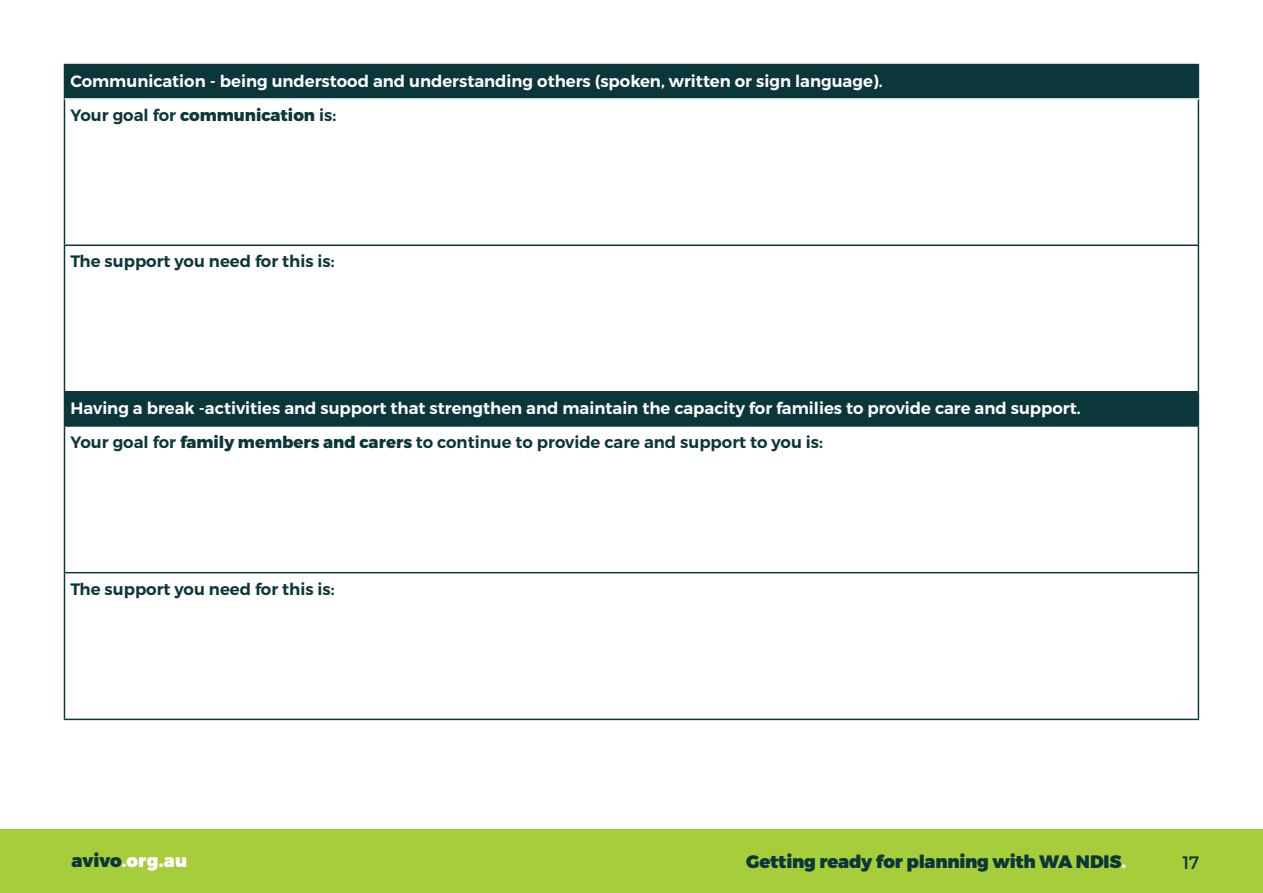
<style>
.page{position:relative;width:1263px;height:893px;background:#fff}
.page>*{position:absolute;margin:0;border:0;box-sizing:border-box;transform-origin:0 0}
.t1{font:900 18px "Montserrat";letter-spacing:-.015em;color:#0c373a}
.t2{font:900 18px "Montserrat";letter-spacing:.005em;color:#fff}
.t3{font:18px "Montserrat";color:#0c373a}
.t4{font:600 16.5px/34px "Montserrat";color:#fff}
.t5{font:600 16.5px "Montserrat";color:#0c373a}
.s1{color:#0c373a}
.s2{font-weight:800;color:#0c373a}
.s3{color:#fff}
</style>
<div class="page">
<div style="left:0;top:829px;width:1263px;height:64px;background:#a6ce3a"></div>
<div style="left:64px;top:65px;width:1134px;height:34px;background:#0c373a"></div>
<div style="left:64px;top:392px;width:1134px;height:34px;background:#0c373a"></div>
<hr style="left:64px;top:99px;width:1px;height:145px;background:#0c373a">
<hr style="left:1198px;top:99px;width:1px;height:145px;background:#0c373a">
<hr style="left:64px;top:244px;width:1135px;height:2px;background:#0c373a">
<hr style="left:64px;top:246px;width:1px;height:145px;background:#0c373a">
<hr style="left:1198px;top:246px;width:1px;height:145px;background:#0c373a">
<hr style="left:64px;top:391px;width:1135px;height:2px;background:#0c373a">
<hr style="left:1198px;top:393px;width:1px;height:32px;background:#0c373a">
<hr style="left:64px;top:425px;width:1135px;height:2px;background:#0c373a">
<hr style="left:64px;top:427px;width:1px;height:145px;background:#0c373a">
<hr style="left:1198px;top:427px;width:1px;height:145px;background:#0c373a">
<hr style="left:64px;top:572px;width:1135px;height:1px;background:#0c373a">
<hr style="left:64px;top:573px;width:1px;height:146px;background:#0c373a">
<hr style="left:1198px;top:573px;width:1px;height:146px;background:#0c373a">
<hr style="left:64px;top:719px;width:1135px;height:1px;background:#0c373a">
<hr style="left:64px;top:64px;width:1135px;height:1px;background:#0c373a">
<hr style="left:1198px;top:65px;width:1px;height:33px;background:#0c373a">
<hr style="left:65px;top:98px;width:1134px;height:2px;background:#fff">
<p class="t4" style="left:70px;top:64px;width:814px">Communication - being understood and understanding others (spoken, written or sign language).<br><span class="s1">Your goal for</span> <span class="s2">communication</span> <span class="s1">is:</span></p>
<p class="t5" style="left:70px;top:251px;width:266px">The support you need for this is:</p>
<p class="t4" style="left:70px;top:391px;width:1012px">Having a break -activities and support that strengthen and maintain the capacity for families to provide care and support.<br><span class="s1">Your goal for</span> <span class="s2">family members and carers</span> <span class="s1">to continue to provide care and support to you is:</span></p>
<p class="t5" style="left:70px;top:579px;width:266px">The support you need for this is:</p>
<p class="t2" style="left:71px;top:850px;width:117px"><span class="s1">avivo</span>.org.au</p>
<p class="t1" style="left:746px;top:851px;width:381px">Getting ready for planning with WA NDIS<span class="s3">.</span></p>
<p class="t3" style="left:1182px;top:851px;width:18px">17</p>
</div>
